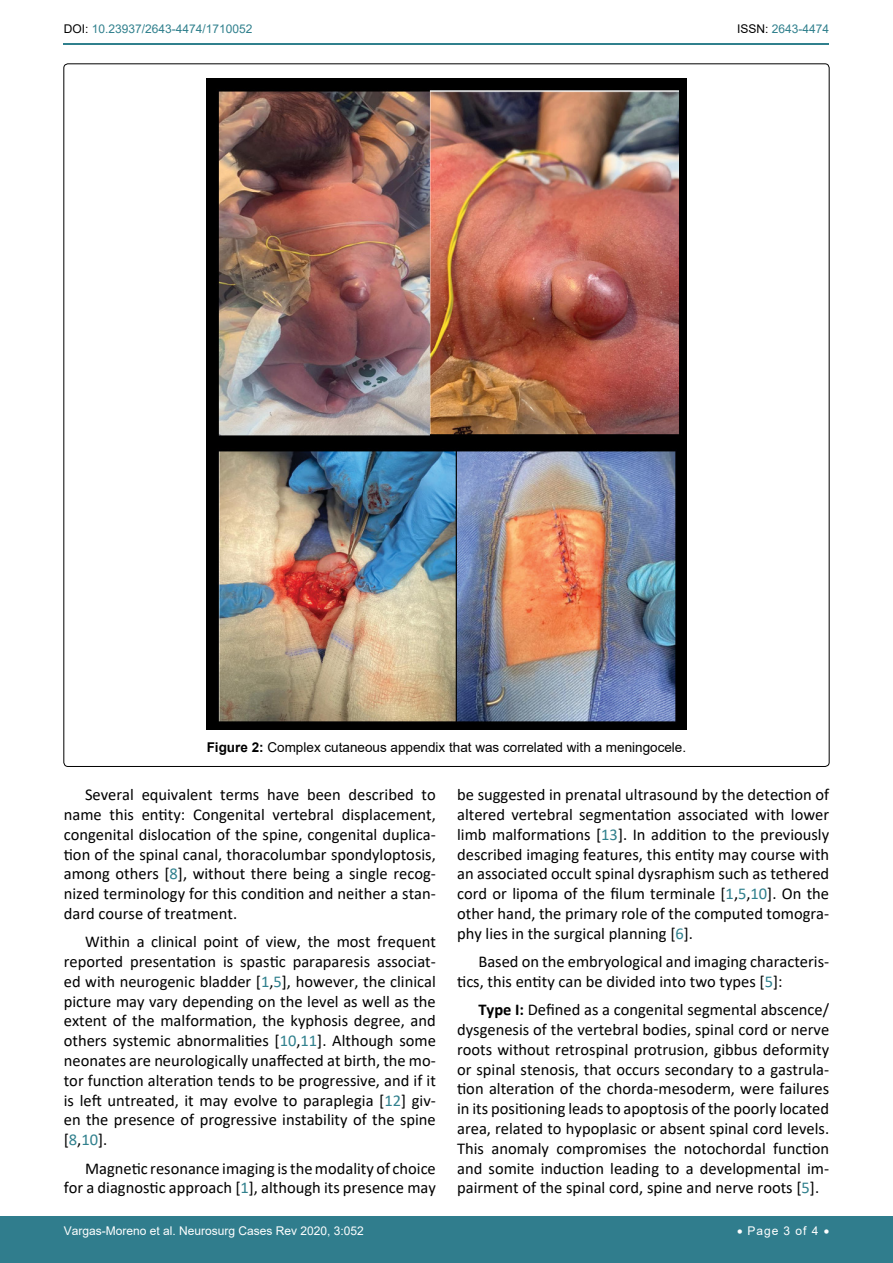
<style>
.page{position:relative;width:893px;height:1263px;background:#fff}
.page>*{position:absolute;margin:0;border:0;box-sizing:border-box;transform-origin:0 0}
.t1{font:16.5px/19.8px "Calibri";color:#000;text-align:justify}
.t2{font:13.5px "Arial";color:#000}
.t3{font:12px "Arial";color:#fff}
.t4{font:12px "Arial";color:#30808d}
.s1{color:#000}
.s2{font-weight:700}
.s3{color:#30808d}
</style>
<div class="page">
<hr style="left:64px;top:43px;width:765px;height:2px;background:#30808d">
<div style="left:0;top:1217px;width:893px;height:46px;background:#307d8d"></div>
<img style="left:207px;top:78px;width:479px;height:651px">
<p class="t4" style="left:64px;top:20px;width:190px"><span class="s1">DOI:</span> 10.23937/2643-4474/1710052</p>
<p class="t4" style="left:737px;top:20px;width:94px"><span class="s1">ISSN:</span> 2643-4474</p>
<p class="t2" style="left:207px;top:738px;width:481px"><span class="s2">Figure 2:</span> Complex cutaneous appendix that was correlated with a meningocele.</p>
<p class="t1" style="left:64px;top:784px;width:374px;text-indent:21px">Several equivalent terms have been described to name this entity: Congenital vertebral displacement, congenital dislocation of the spine, congenital duplica&shy;tion of the spinal canal, thoracolumbar spondyloptosis, among others [<span class="s3">8</span>], without there being a single recog&shy;nized terminology for this condition and neither a stan&shy;dard course of treatment.</p>
<p class="t1" style="left:64px;top:931px;width:374px;text-indent:21px">Within a clinical point of view, the most frequent reported presentation is spastic paraparesis associat&shy;ed with neurogenic bladder [<span class="s3">1</span>,<span class="s3">5</span>], however, the clinical picture may vary depending on the level as well as the extent of the malformation, the kyphosis degree, and others systemic abnormalities [<span class="s3">10</span>,<span class="s3">11</span>]. Although some neonates are neurologically unaffected at birth, the mo&shy;tor function alteration tends to be progressive, and if it is left untreated, it may evolve to paraplegia [<span class="s3">12</span>] giv&shy;en the presence of progressive instability of the spine [<span class="s3">8</span>,<span class="s3">10</span>].</p>
<p class="t1" style="left:64px;top:1158px;width:374px;text-align:right">Magnetic resonance imaging is the modality of choice for a diagnostic approach [<span class="s3">1</span>], although its presence may</p>
<p class="t1" style="left:457px;top:784px;width:374px">be suggested in prenatal ultrasound by the detection of altered vertebral segmentation associated with lower limb malformations [<span class="s3">13</span>]. In addition to the previously described imaging features, this entity may course with an associated occult spinal dysraphism such as tethered cord or lipoma of the filum terminale [<span class="s3">1</span>,<span class="s3">5</span>,<span class="s3">10</span>]. On the other hand, the primary role of the computed tomogra&shy;phy lies in the surgical planning [<span class="s3">6</span>].</p>
<p class="t1" style="left:457px;top:951px;width:374px;text-indent:21px">Based on the embryological and imaging characteris&shy;tics, this entity can be divided into two types [<span class="s3">5</span>]:</p>
<p class="t1" style="left:457px;top:999px;width:374px;text-indent:21px"><span class="s2">Type I:</span> Defined as a congenital segmental abscence/ dysgenesis of the vertebral bodies, spinal cord or nerve roots without retrospinal protrusion, gibbus deformity or spinal stenosis, that occurs secondary to a gastrula&shy;tion alteration of the chorda-mesoderm, were failures in its positioning leads to apoptosis of the poorly located area, related to hypoplasic or absent spinal cord levels.<br>This anomaly compromises the notochordal function and somite induction leading to a developmental im&shy;pairment of the spinal cord, spine and nerve roots [<span class="s3">5</span>].</p>
<p class="t3" style="left:64px;top:1223px;width:302px">Vargas-Moreno et al. Neurosurg Cases Rev 2020, 3:052</p>
<p class="t3" style="left:737px;top:1223px;width:94px">• Page 3 of 4 •</p>
</div>
